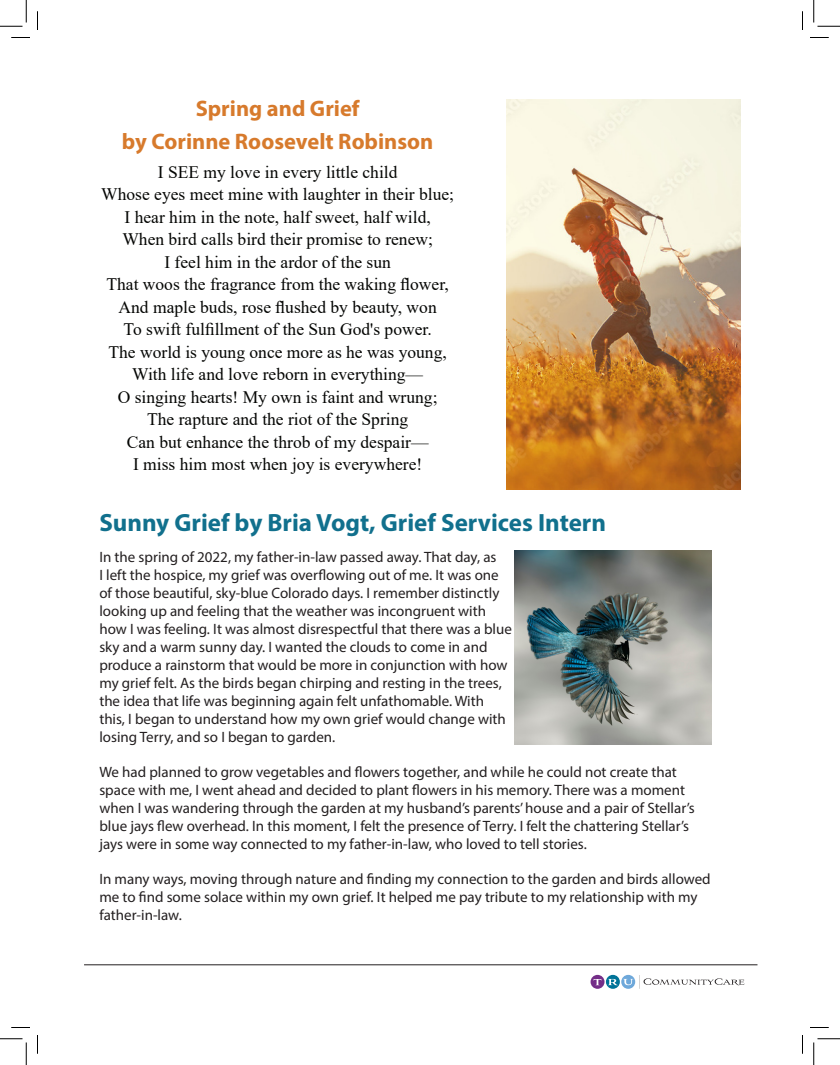
<style>
.page{position:relative;width:840px;height:1065px;background:#fff}
.page>*{position:absolute;margin:0;border:0;box-sizing:border-box;transform-origin:0 0}
.t1{font:700 25px "Myriad Pro";color:#11708d}
.t2{font:700 22.5px "Myriad Pro";color:#d77a2c}
.t3{font:17.5px "Times New Roman";color:#040503}
.t4{font:15px/18px "Myriad Pro";color:#231f20}
</style>
<div class="page">
<img style="left:506px;top:99px;width:235px;height:390px">
<hr style="left:84px;top:964px;width:673px;height:1px;background:#231f20">
<div style="left:621px;top:975px;width:14px;height:14px;background:#6ea8da;border-radius:50%"></div>
<svg style="left:606px;top:975px;width:14px;height:14px"></svg>
<svg style="left:591px;top:975px;width:14px;height:14px"></svg>
<svg style="left:639px;top:975px;width:105px;height:14px"></svg>
<svg style="left:593px;top:979px;width:9px;height:6px"></svg>
<svg style="left:608px;top:979px;width:25px;height:6px"></svg>
<img style="left:515px;top:551px;width:197px;height:194px">
<svg style="left:11px;top:37px;width:19px;height:1px"></svg>
<svg style="left:810px;top:37px;width:19px;height:1px"></svg>
<svg style="left:11px;top:1027px;width:19px;height:1px"></svg>
<svg style="left:810px;top:1027px;width:19px;height:1px"></svg>
<svg style="left:37px;top:11px;width:1px;height:19px"></svg>
<svg style="left:37px;top:1035px;width:1px;height:19px"></svg>
<svg style="left:802px;top:11px;width:1px;height:19px"></svg>
<svg style="left:802px;top:1035px;width:1px;height:19px"></svg>
<svg style="left:0;top:0;width:27px;height:27px"></svg>
<svg style="left:0;top:1039px;width:27px;height:26px"></svg>
<svg style="left:814px;top:0;width:26px;height:27px"></svg>
<svg style="left:814px;top:1039px;width:26px;height:26px"></svg>
<p class="t2" style="left:196px;top:94px;width:165px">Spring and Grief</p>
<p class="t2" style="left:122px;top:126px;width:313px">by Corinne Roosevelt Robinson</p>
<p class="t3" style="left:158px;top:159px;width:241px">I SEE my love in every little child</p>
<p class="t3" style="left:101px;top:182px;width:354px">Whose eyes meet mine with laughter in their blue;</p>
<p class="t3" style="left:125px;top:204px;width:308px">I hear him in the note, half sweet, half wild,</p>
<p class="t3" style="left:122px;top:227px;width:312px">When bird calls bird their promise to renew;</p>
<p class="t3" style="left:164px;top:249px;width:228px">I feel him in the ardor of the sun</p>
<p class="t3" style="left:106px;top:272px;width:344px">That woos the fragrance from the waking flower,</p>
<p class="t3" style="left:119px;top:294px;width:320px">And maple buds, rose flushed by beauty, won</p>
<p class="t3" style="left:124px;top:317px;width:310px">To swift fulfillment of the Sun God's power.</p>
<p class="t3" style="left:109px;top:339px;width:340px">The world is young once more as he was young,</p>
<p class="t3" style="left:132px;top:362px;width:292px">With life and love reborn in everything—</p>
<p class="t3" style="left:118px;top:384px;width:321px">O singing hearts! My own is faint and wrung;</p>
<p class="t3" style="left:147px;top:407px;width:262px">The rapture and the riot of the Spring</p>
<p class="t3" style="left:127px;top:429px;width:303px">Can but enhance the throb of my despair—</p>
<p class="t3" style="left:133px;top:452px;width:291px">I miss him most when joy is everywhere!</p>
<p class="t1" style="left:99px;top:507px;width:508px">Sunny Grief by Bria Vogt, Grief Services Intern</p>
<p class="t4" style="left:99px;top:548px;width:414px">In the spring of 2022, my father-in-law passed away. That day, as<br>I left the hospice, my grief was overflowing out of me. It was one of those beautiful, sky-blue Colorado days. I remember distinctly looking up and feeling that the weather was incongruent with how I was feeling. It was almost disrespectful that there was a blue sky and a warm sunny day. I wanted the clouds to come in and produce a rainstorm that would be more in conjunction with how my grief felt. As the birds began chirping and resting in the trees, the idea that life was beginning again felt unfathomable. With this, I began to understand how my own grief would change with losing Terry, and so I began to garden.</p>
<p class="t4" style="left:99px;top:763px;width:597px">We had planned to grow vegetables and flowers together, and while he could not create that space with me, I went ahead and decided to plant flowers in his memory. There was a moment when I was wandering through the garden at my husband’s parents’ house and a pair of Stellar’s blue jays flew overhead. In this moment, I felt the presence of Terry. I felt the chattering Stellar’s jays were in some way connected to my father-in-law, who loved to tell stories.</p>
<p class="t4" style="left:99px;top:870px;width:613px">In many ways, moving through nature and finding my connection to the garden and birds allowed me to find some solace within my own grief. It helped me pay tribute to my relationship with my father-in-law.</p>
</div>
